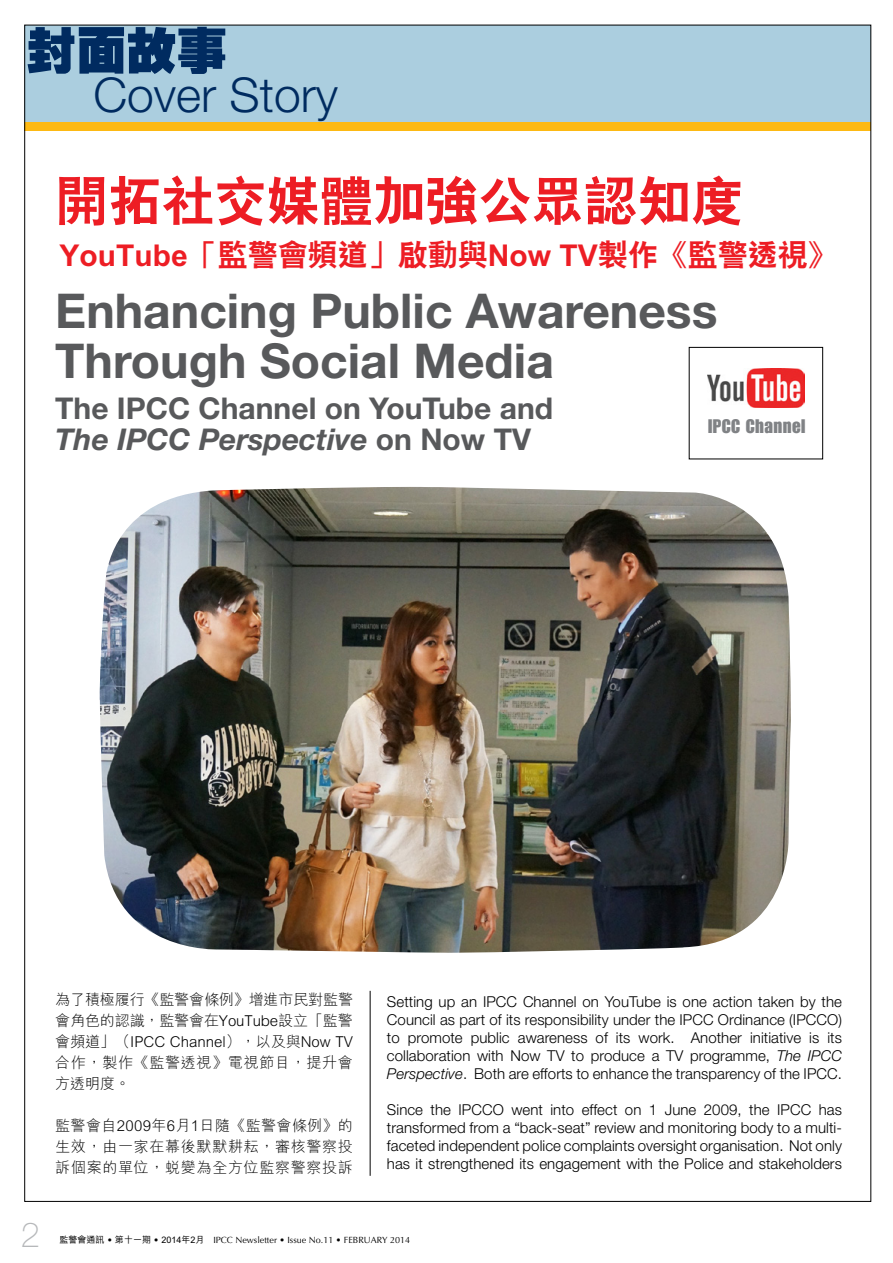
<style>
.page{position:relative;width:893px;height:1263px;background:#fff}
.page>*{position:absolute;margin:0;border:0;box-sizing:border-box;transform-origin:0 0}
.t1{font:800 52.95px "C Hei 2 HK";color:#ed1d24}
.t2{font:800 50.25px "C Hei HK";color:#002b60}
.t3{font:700 48px/49.5px "Helvetica Neue";color:#58595b}
.t4{font:300 48px "Helvetica Neue";color:#002b60}
.t5{font:100 34.5px "Helvetica Neue";color:#b6b8ba}
.t6{font:700 30px/31.5px "Helvetica Neue";color:#58595b}
.t7{font:800 30px "C Hei 2 HK";color:#ed1d24}
.t8{font:19.2px "Impact";letter-spacing:.025em;color:#808285}
.t9{font:300 15px/18px "Helvetica Neue";letter-spacing:.005em;color:#000;text-align:justify}
.t10{font:300 15px/21px "M Hei HK";letter-spacing:.035em;color:#000;text-align:justify}
.t11{font:9px "Optima";color:#000}
.s1{font-style:italic}
.s2{font-family:"M Hei HK";font-weight:500}
</style>
<div class="page">
<div style="left:25px;top:25px;width:846px;height:105px;background:#abcedf"></div>
<div style="left:25px;top:122px;width:846px;height:9px;background:#fdb913"></div>
<img style="left:708px;top:368px;width:97px;height:39px">
<div style="left:689px;top:347px;width:134px;height:112px;border:1px solid #000"></div>
<img style="left:99px;top:487px;width:692px;height:466px">
<hr style="left:370px;top:991px;width:1px;height:185px;background:#000">
<h2 class="t2" style="left:26px;top:17px;width:202px">封面故事</h2>
<h2 class="t4" style="left:93px;top:65px;width:246px">Cover Story</h2>
<h3 class="t1" style="left:55px;top:166px;width:689px">開拓社交媒體加強公眾認知度</h3>
<h3 class="t7" style="left:60px;top:235px;width:780px">YouTube「監警會頻道」啟動與Now TV製作《監警透視》</h3>
<h3 class="t3" style="left:55px;top:285px;width:664px">Enhancing Public Awareness<br>Through Social Media</h3>
<h3 class="t6" style="left:55px;top:392px;width:499px">The IPCC Channel on YouTube and<br><span class="s1">The IPCC Perspective</span> on Now TV</h3>
<p class="t8" style="left:708px;top:415px;width:99px">IPCC Channel</p>
<p class="t10" style="left:55px;top:988px;width:299px">為了積極履行《監警會條例》增進市民對監警會角色的認識，監警會在YouTube設立「監警會頻道」（IPCC Channel），以及與Now TV合作，製作《監警透視》電視節目，提升會方透明度。</p>
<p class="t10" style="left:55px;top:1114px;width:299px">監警會自2009年6月1日隨《監警會條例》的生效，由一家在幕後默默耕耘，審核警察投訴個案的單位，蛻變為全方位監察警察投訴</p>
<p class="t9" style="left:387px;top:992px;width:456px">Setting up an IPCC Channel on YouTube is one action taken by the Council as part of its responsibility under the IPCC Ordinance (IPCCO) to promote public awareness of its work. Another initiative is its collaboration with Now TV to produce a TV programme, <span class="s1">The IPCC Perspective</span>. Both are efforts to enhance the transparency of the IPCC.</p>
<p class="t9" style="left:387px;top:1100px;width:456px">Since the IPCCO went into effect on 1 June 2009, the IPCC has transformed from a “back-seat” review and monitoring body to a multi&shy;faceted independent police complaints oversight organisation. Not only has it strengthened its engagement with the Police and stakeholders</p>
<p class="t5" style="left:21px;top:1215px;width:21px">2</p>
<p class="t11" style="left:60px;top:1234px;width:352px"><span class="s2">監警會通訊</span> • <span class="s2">第十一期</span> • <span class="s2">2014年2月</span> IPCC Newsletter • Issue No.11 • FEBRUARY 2014</p>
</div>
